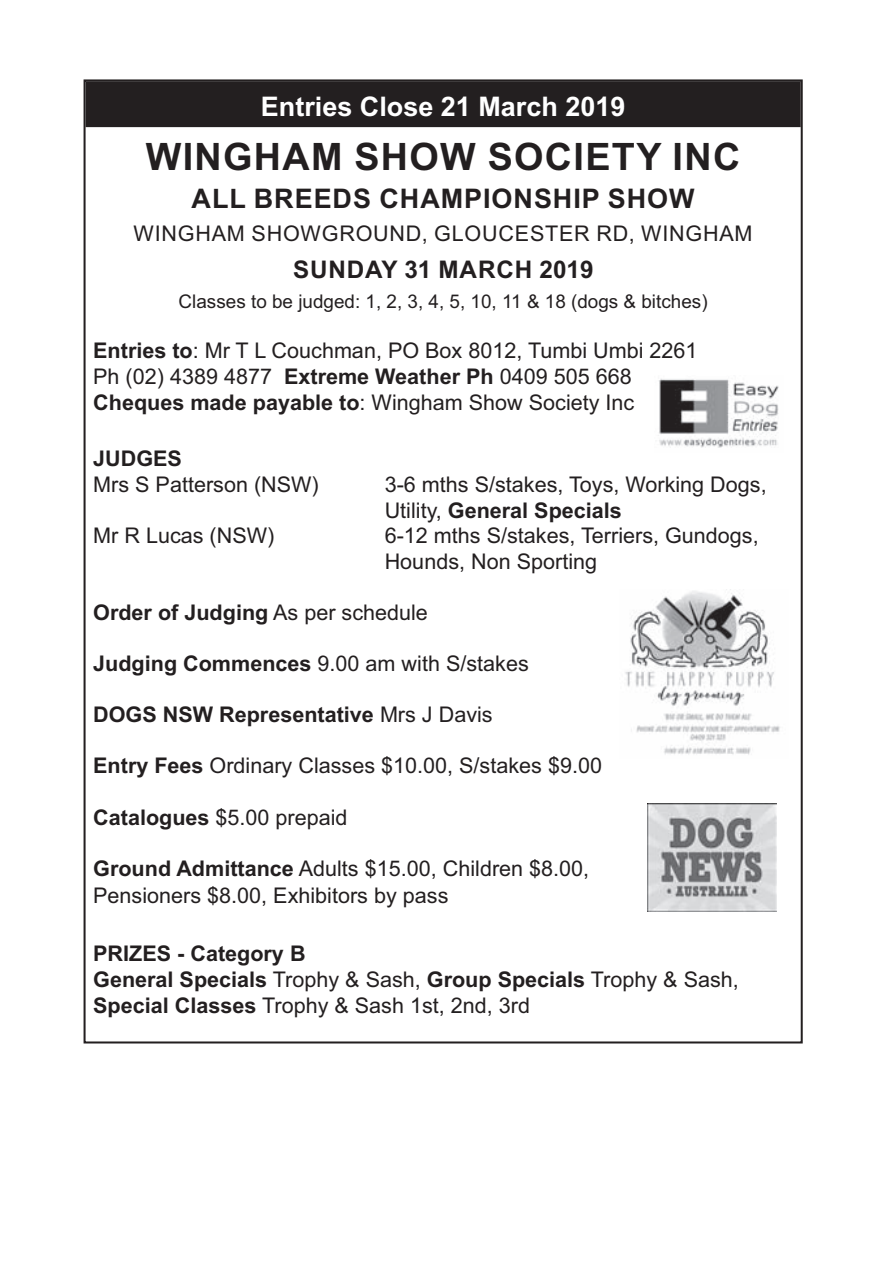
<style>
.page{position:relative;width:893px;height:1263px;background:#fff}
.page>*{position:absolute;margin:0;border:0;box-sizing:border-box;transform-origin:0 0}
.t1{font:700 37.8px "Arial";letter-spacing:.035em;color:#231f20}
.t2{font:700 27px "Arial";letter-spacing:.035em;color:#231f20}
.t3{font:700 27px "Arial";color:#fff}
.t4{font:700 24.3px "Arial";letter-spacing:.035em;color:#231f20}
.t5{font:21.6px/26px "Arial";color:#231f20}
.t6{font:700 21.6px/26px "Arial";color:#231f20}
.t7{font:21.6px "Arial";letter-spacing:.035em;color:#231f20}
.t8{font:18.9px "Arial";color:#231f20}
.s1{font-weight:700}
.s2{font-weight:400}
</style>
<div class="page">
<hr style="left:78px;top:81px;width:1px;height:46px;background:#231f20">
<div style="left:86px;top:81px;width:715px;height:46px;background:#231f20"></div>
<img style="left:648px;top:804px;width:128px;height:107px">
<img style="left:659px;top:379px;width:120px;height:69px">
<img style="left:625px;top:589px;width:155px;height:166px">
<hr style="left:86px;top:1071px;width:715px;height:1px;background:#231f20">
<p class="t3" style="left:261px;top:88px;width:366px">Entries Close 21 March 2019</p>
<p class="t1" style="left:146px;top:130px;width:596px">WINGHAM SHOW SOCIETY INC</p>
<p class="t2" style="left:192px;top:180px;width:504px">ALL BREEDS CHAMPIONSHIP SHOW</p>
<p class="t7" style="left:134px;top:218px;width:620px">WINGHAM SHOWGROUND, GLOUCESTER RD, WINGHAM</p>
<p class="t4" style="left:293px;top:253px;width:302px">SUNDAY 31 MARCH 2019</p>
<p class="t8" style="left:179px;top:288px;width:530px">Classes to be judged: 1, 2, 3, 4, 5, 10, 11 &amp; 18 (dogs &amp; bitches)</p>
<p class="t5" style="left:93px;top:338px;width:606px"><span class="s1">Entries to</span>: Mr T L Couchman, PO Box 8012, Tumbi Umbi 2261<br>Ph (02) 4389 4877 <span class="s1">Extreme Weather Ph</span> 0409 505 668<br><span class="s1">Cheques made payable to</span>: Wingham Show Society Inc</p>
<p class="t5" style="left:93px;top:445px;width:227px"><span class="s1">JUDGES<br></span>Mrs S Patterson (NSW)</p>
<p class="t5" style="left:385px;top:471px;width:383px">3-6 mths S/stakes, Toys, Working Dogs,<br>Utility, <span class="s1">General Specials</span></p>
<p class="t5" style="left:93px;top:523px;width:183px">Mr R Lucas (NSW)</p>
<p class="t5" style="left:385px;top:523px;width:375px">6-12 mths S/stakes, Terriers, Gundogs,<br>Hounds, Non Sporting</p>
<p class="t6" style="left:93px;top:599px;width:336px">Order of Judging <span class="s2">As per schedule</span></p>
<p class="t5" style="left:93px;top:650px;width:437px"><span class="s1">Judging Commences</span> 9.00 am with S/stakes</p>
<p class="t6" style="left:93px;top:702px;width:401px">DOGS NSW Representative <span class="s2">Mrs J Davis</span></p>
<p class="t5" style="left:93px;top:753px;width:510px"><span class="s1">Entry Fees</span> Ordinary Classes $10.00, S/stakes $9.00</p>
<p class="t5" style="left:93px;top:804px;width:256px"><span class="s1">Catalogues</span> $5.00 prepaid</p>
<p class="t5" style="left:93px;top:855px;width:497px;line-height:27px"><span class="s1">Ground Admittance</span> Adults $15.00, Children $8.00,<br>Pensioners $8.00, Exhibitors by pass</p>
<p class="t6" style="left:93px;top:941px;width:647px">PRIZES - Category B<br>General Specials <span class="s2">Trophy &amp; Sash,</span> Group Specials <span class="s2">Trophy &amp; Sash,<br></span>Special Classes <span class="s2">Trophy &amp; Sash 1st, 2nd, 3rd</span></p>
</div>
